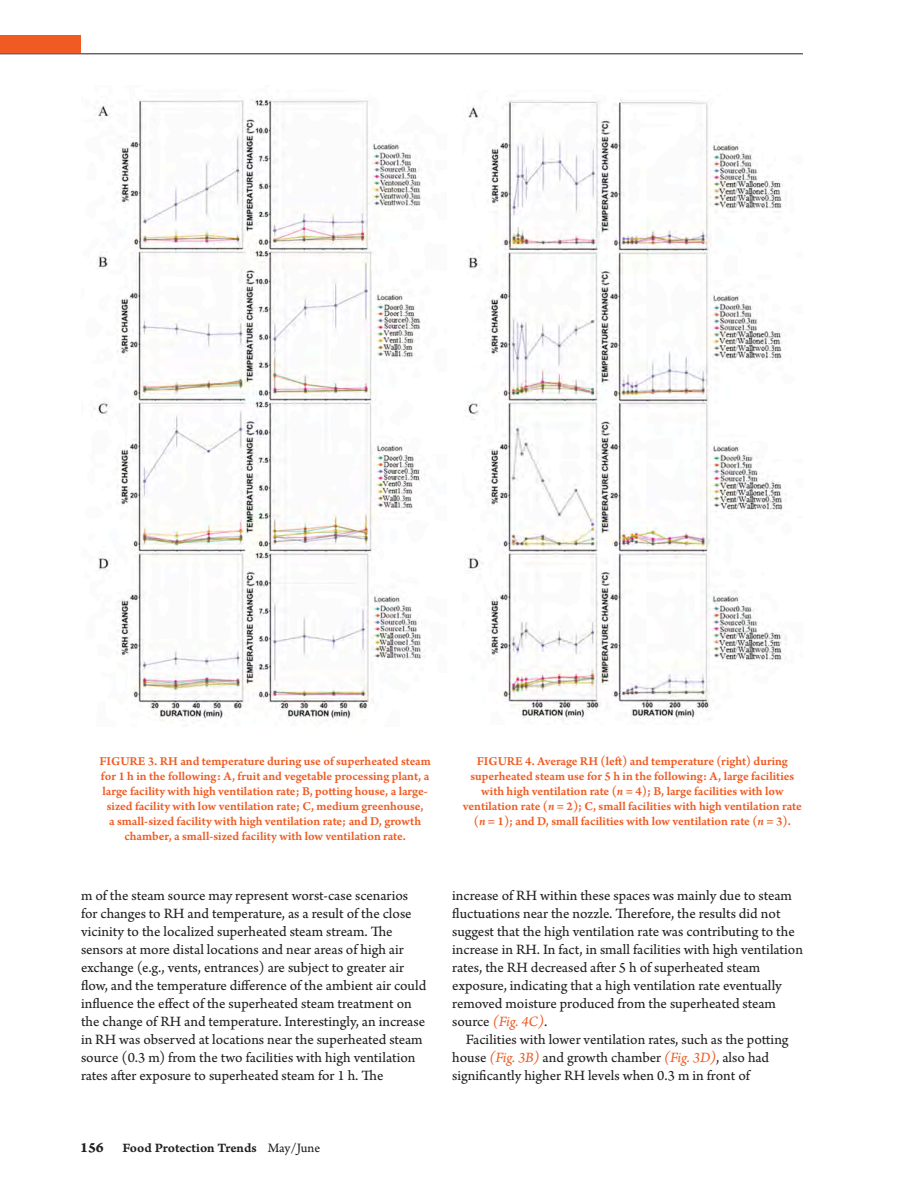
<style>
.page{position:relative;width:918px;height:1188px;background:#fff}
.page>*{position:absolute;margin:0;border:0;box-sizing:border-box;transform-origin:0 0}
.Body_Copy{font:15px/18px "Arno Pro Sm Text";letter-spacing:-.005em;color:#231f20}
.t1{font:13.5px "Arno Pro Smbd Caption";letter-spacing:-.005em;color:#231f20}
.Figure_Legends{font:12.75px/15px "Arno Pro Smbd Sm Text";letter-spacing:-.005em;color:#ef5b22;text-align:center}
.s1{font-family:"Arno Pro Smbd Italic Sm Text"}
.s2{font-family:"Arno Pro Italic Sm Text";color:#ef5b22}
.s3{font-family:"Arno Pro Bold Caption";font-size:15px}
.s4{font-family:"Arno Pro Sm Text"}
</style>
<div class="page">
<img style="left:93px;top:99px;width:332px;height:622px">
<img style="left:465px;top:99px;width:322px;height:622px">
<div style="left:0;top:35px;width:81px;height:18px;background:#ef5b22"></div>
<hr style="left:0;top:53px;width:803px;height:1px;background:#231f20">
<p class="Figure_Legends" style="left:99px;top:754px;width:333px">FIGURE 3. RH and temperature during use of superheated steam for 1 h in the following: A, fruit and vegetable processing plant, a large facility with high ventilation rate; B, potting house, a large&shy;sized facility with low ventilation rate; C, medium greenhouse,<br>a small-sized facility with high ventilation rate; and D, growth chamber, a small-sized facility with low ventilation rate.</p>
<p class="Figure_Legends" style="left:463px;top:754px;width:340px">FIGURE 4. Average RH (left) and temperature (right) during superheated steam use for 5 h in the following: A, large facilities with high ventilation rate (<span class="s1">n</span> = 4); B, large facilities with low ventilation rate (<span class="s1">n</span> = 2); C, small facilities with high ventilation rate (<span class="s1">n</span> = 1); and D, small facilities with low ventilation rate (<span class="s1">n</span> = 3).</p>
<p class="Body_Copy" style="left:81px;top:887px;width:347px">m of the steam source may represent worst-case scenarios for changes to RH and temperature, as a result of the close vicinity to the localized superheated steam stream. The sensors at more distal locations and near areas of high air exchange (e.g., vents, entrances) are subject to greater air flow, and the temperature difference of the ambient air could influence the effect of the superheated steam treatment on the change of RH and temperature. Interestingly, an increase in RH was observed at locations near the superheated steam source (0.3 m) from the two facilities with high ventilation rates after exposure to superheated steam for 1 h. The</p>
<p class="Body_Copy" style="left:452px;top:887px;width:352px">increase of RH within these spaces was mainly due to steam fluctuations near the nozzle. Therefore, the results did not suggest that the high ventilation rate was contributing to the increase in RH. In fact, in small facilities with high ventilation rates, the RH decreased after 5 h of superheated steam exposure, indicating that a high ventilation rate eventually removed moisture produced from the superheated steam source <span class="s2">(Fig. 4C)</span>.</p>
<p class="Body_Copy" style="left:452px;top:1031px;width:338px;text-indent:13px">Facilities with lower ventilation rates, such as the potting house <span class="s2">(Fig. 3B)</span> and growth chamber <span class="s2">(Fig. 3D)</span>, also had significantly higher RH levels when 0.3 m in front of</p>
<p class="t1" style="left:80px;top:1140px;width:242px"><span class="s3">156</span> Food Protection Trends <span class="s4">May/June</span></p>
</div>
